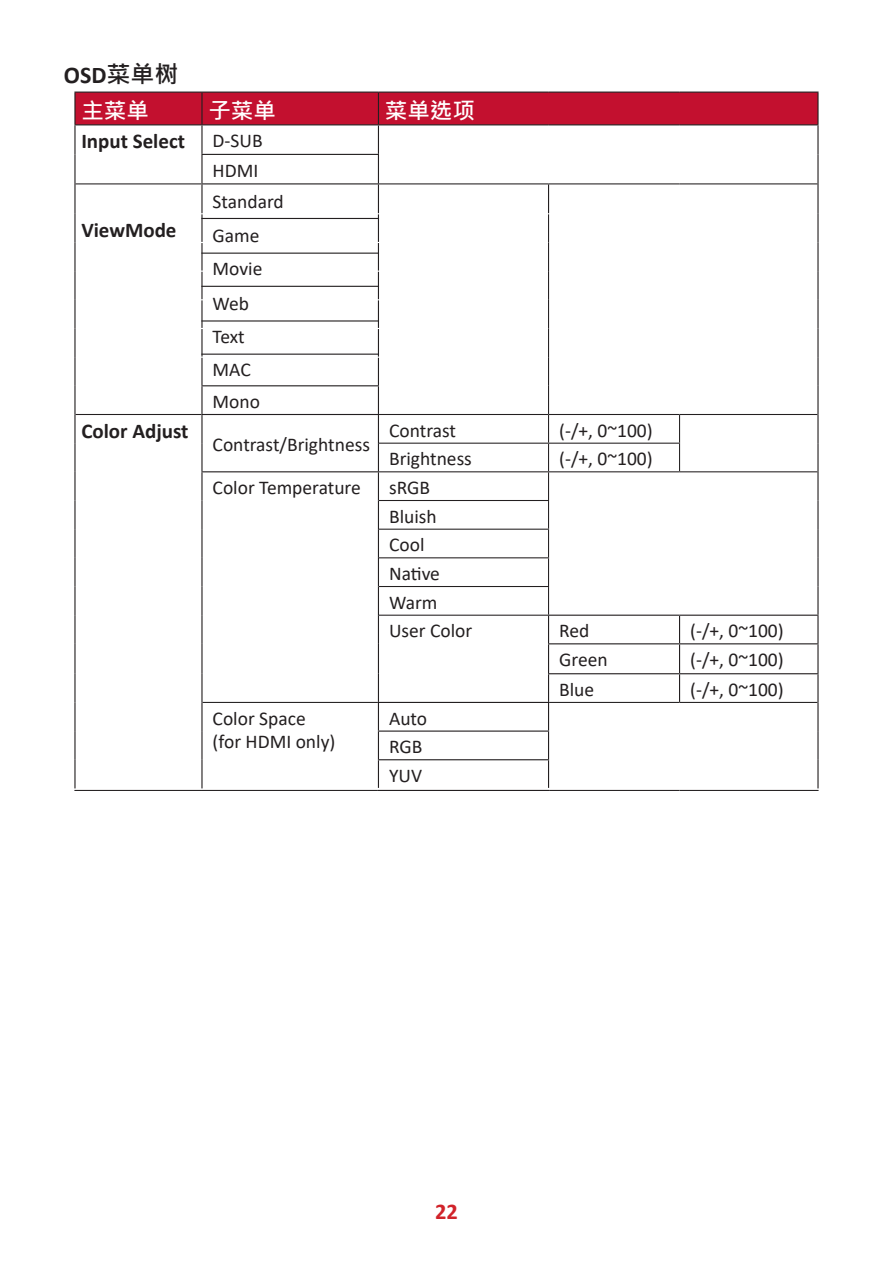
<style>
.page{position:relative;width:893px;height:1263px;background:#fff}
.page>*{position:absolute;margin:0;border:0;box-sizing:border-box;transform-origin:0 0}
.t1{font:700 24px "Calibri";color:#231f20}
.t2{font:700 22.5px "Microsoft Jheng Hei";color:#fff}
.t3{font:700 22.5px "Calibri";color:#d1232a}
.t4{font:700 21px "Calibri";color:#231f20}
.t5{font:19.5px/28.7px "Calibri";color:#231f20}
.s1{font-family:"Microsoft Jheng Hei"}
</style>
<div class="page">
<hr style="left:817px;top:93px;width:2px;height:31px;background:#231f20">
<hr style="left:817px;top:125px;width:2px;height:29px;background:#231f20">
<hr style="left:817px;top:154px;width:2px;height:30px;background:#231f20">
<hr style="left:817px;top:184px;width:2px;height:30px;background:#231f20">
<hr style="left:817px;top:214px;width:2px;height:28px;background:#231f20">
<hr style="left:817px;top:242px;width:2px;height:29px;background:#231f20">
<hr style="left:817px;top:271px;width:2px;height:29px;background:#231f20">
<hr style="left:817px;top:300px;width:2px;height:28px;background:#231f20">
<hr style="left:817px;top:328px;width:2px;height:29px;background:#231f20">
<hr style="left:817px;top:357px;width:2px;height:29px;background:#231f20">
<hr style="left:817px;top:386px;width:2px;height:28px;background:#231f20">
<hr style="left:817px;top:414px;width:2px;height:29px;background:#231f20">
<hr style="left:817px;top:443px;width:2px;height:29px;background:#231f20">
<hr style="left:817px;top:472px;width:2px;height:28px;background:#231f20">
<hr style="left:817px;top:500px;width:2px;height:29px;background:#231f20">
<hr style="left:817px;top:529px;width:2px;height:29px;background:#231f20">
<hr style="left:817px;top:558px;width:2px;height:28px;background:#231f20">
<hr style="left:817px;top:586px;width:2px;height:29px;background:#231f20">
<hr style="left:817px;top:674px;width:2px;height:28px;background:#231f20">
<hr style="left:817px;top:702px;width:2px;height:29px;background:#231f20">
<hr style="left:817px;top:731px;width:2px;height:29px;background:#231f20">
<hr style="left:817px;top:760px;width:2px;height:28px;background:#231f20">
<hr style="left:74px;top:790px;width:128px;height:1px;background:#231f20">
<hr style="left:202px;top:790px;width:176px;height:1px;background:#231f20">
<hr style="left:549px;top:790px;width:131px;height:1px;background:#231f20">
<hr style="left:680px;top:790px;width:139px;height:1px;background:#231f20">
<hr style="left:74px;top:92px;width:128px;height:1px;background:#231f20">
<hr style="left:74px;top:93px;width:2px;height:31px;background:#231f20">
<hr style="left:74px;top:124px;width:128px;height:1px;background:#231f20">
<hr style="left:680px;top:124px;width:139px;height:1px;background:#231f20">
<hr style="left:74px;top:125px;width:2px;height:29px;background:#231f20">
<hr style="left:74px;top:154px;width:2px;height:30px;background:#231f20">
<hr style="left:74px;top:184px;width:2px;height:30px;background:#231f20">
<hr style="left:680px;top:92px;width:139px;height:1px;background:#231f20">
<hr style="left:817px;top:644px;width:2px;height:29px;background:#231f20">
<hr style="left:680px;top:673px;width:139px;height:1px;background:#231f20">
<hr style="left:817px;top:616px;width:2px;height:27px;background:#231f20">
<hr style="left:680px;top:643px;width:139px;height:1px;background:#231f20">
<hr style="left:680px;top:615px;width:139px;height:1px;background:#231f20">
<hr style="left:378px;top:790px;width:171px;height:1px;background:#231f20">
<svg style="left:75px;top:92px;width:743px;height:696px"></svg>
<hr style="left:201px;top:414px;width:178px;height:1px;background:#231f20">
<hr style="left:74px;top:214px;width:2px;height:28px;background:#231f20">
<hr style="left:74px;top:242px;width:2px;height:29px;background:#231f20">
<hr style="left:74px;top:271px;width:2px;height:29px;background:#231f20">
<hr style="left:74px;top:300px;width:2px;height:28px;background:#231f20">
<hr style="left:74px;top:328px;width:2px;height:29px;background:#231f20">
<hr style="left:74px;top:357px;width:2px;height:29px;background:#231f20">
<hr style="left:74px;top:386px;width:2px;height:28px;background:#231f20">
<hr style="left:74px;top:414px;width:2px;height:29px;background:#231f20">
<hr style="left:74px;top:443px;width:2px;height:29px;background:#231f20">
<hr style="left:74px;top:472px;width:2px;height:28px;background:#231f20">
<hr style="left:74px;top:500px;width:2px;height:29px;background:#231f20">
<hr style="left:74px;top:529px;width:2px;height:29px;background:#231f20">
<hr style="left:74px;top:558px;width:2px;height:28px;background:#231f20">
<hr style="left:74px;top:586px;width:2px;height:29px;background:#231f20">
<hr style="left:74px;top:615px;width:2px;height:29px;background:#231f20">
<hr style="left:74px;top:644px;width:2px;height:30px;background:#231f20">
<hr style="left:74px;top:674px;width:2px;height:28px;background:#231f20">
<hr style="left:74px;top:702px;width:2px;height:29px;background:#231f20">
<hr style="left:74px;top:731px;width:2px;height:29px;background:#231f20">
<hr style="left:74px;top:760px;width:2px;height:28px;background:#231f20">
<p class="t1" style="left:64px;top:58px;width:116px">OSD<span class="s1">菜单树</span></p>
<p class="t2" style="left:81px;top:96px;width:69px">主菜单</p>
<p class="t2" style="left:208px;top:96px;width:69px">子菜单</p>
<p class="t2" style="left:385px;top:96px;width:91px">菜单选项</p>
<p class="t4" style="left:81px;top:127px;width:105px">Input Select</p>
<p class="t5" style="left:213px;top:125px;width:52px;line-height:29.5px">D-SUB<br>HDMI</p>
<p class="t4" style="left:81px;top:215px;width:97px">ViewMode</p>
<p class="t4" style="left:81px;top:416px;width:109px">Color Adjust</p>
<p class="t5" style="left:213px;top:184px;width:73px;line-height:33.5px">Standard<br>Game<br>Movie<br>Web<br>Text<br>MAC<br>Mono</p>
<p class="t5" style="left:213px;top:430px;width:159px">Contrast/Brightness</p>
<p class="t5" style="left:389px;top:415px;width:68px">Contrast</p>
<p class="t5" style="left:559px;top:415px;width:95px">(-/+, 0~100)</p>
<p class="t5" style="left:389px;top:444px;width:84px">Brightness</p>
<p class="t5" style="left:559px;top:444px;width:95px">(-/+, 0~100)</p>
<p class="t5" style="left:213px;top:473px;width:150px">Color Temperature</p>
<p class="t5" style="left:389px;top:473px;width:85px">sRGB<br>Bluish<br>Cool<br>Native<br>Warm<br>User Color</p>
<p class="t5" style="left:213px;top:706px;width:124px;line-height:23.4px">Color Space (for HDMI only)</p>
<p class="t5" style="left:389px;top:703px;width:40px">Auto<br>RGB<br>YUV</p>
<p class="t5" style="left:559px;top:616px;width:32px">Red</p>
<p class="t5" style="left:690px;top:616px;width:95px">(-/+, 0~100)</p>
<p class="t5" style="left:559px;top:645px;width:50px">Green</p>
<p class="t5" style="left:690px;top:645px;width:95px">(-/+, 0~100)</p>
<p class="t5" style="left:559px;top:675px;width:37px">Blue</p>
<p class="t5" style="left:690px;top:675px;width:95px">(-/+, 0~100)</p>
<p class="t3" style="left:435px;top:1195px;width:24px">22</p>
</div>
